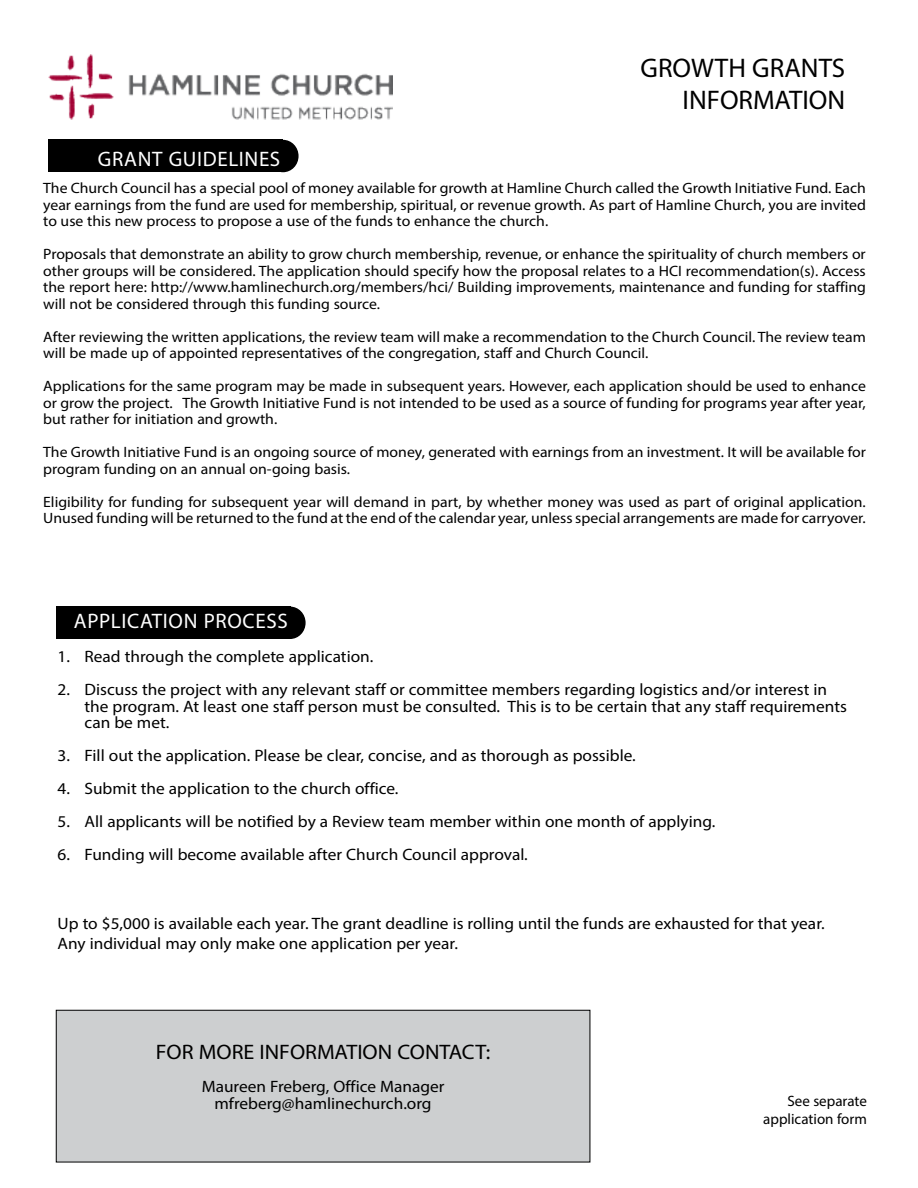
<style>
.page{position:relative;width:918px;height:1188px;background:#fff}
.page>*{position:absolute;margin:0;border:0;box-sizing:border-box;transform-origin:0 0}
.t1{font:27px/32.4px "Myriad Pro";color:#000;text-align:right}
.t2{font:21px "Myriad Pro";letter-spacing:.03em;color:#fff}
.t3{font:21px "Myriad Pro";color:#000;scale:1.05 1}
.t4{font:16.5px/16.5px "Myriad Pro";color:#000;scale:1.05 1}
.t5{font:15px/16.5px "Myriad Pro";color:#000;text-align:justify;scale:1.05 1}
.t6{font:15px/18px "Myriad Pro";color:#000;text-align:right}
</style>
<div class="page">
<div style="left:268px;top:141px;width:30px;height:30px;background:#000;border-radius:50%"></div>
<div style="left:268px;top:140px;width:31px;height:32px;border:2px solid #000;border-radius:50%"></div>
<div style="left:49px;top:140px;width:234px;height:32px;background:#000"></div>
<div style="left:275px;top:607px;width:30px;height:31px;background:#000;border-radius:50%"></div>
<div style="left:275px;top:607px;width:31px;height:32px;border:2px solid #000;border-radius:50%"></div>
<div style="left:56px;top:607px;width:234px;height:32px;background:#000"></div>
<div style="left:56px;top:1010px;width:534px;height:152px;background:#cdcfd0"></div>
<div style="left:56px;top:1010px;width:534px;height:152px;border:1px solid #000"></div>
<img style="left:49px;top:54px;width:343px;height:66px">
<h2 class="t2" style="left:98px;top:146px;width:184px">GRANT GUIDELINES</h2>
<h1 class="t1" style="left:641px;top:51px;width:206px">GROWTH GRANTS<br>INFORMATION</h1>
<p class="t5" style="left:43px;top:180px;width:785px">The Church Council has a special pool of money available for growth at Hamline Church called the Growth Initiative Fund. Each year earnings from the fund are used for membership, spiritual, or revenue growth. As part of Hamline Church, you are invited to use this new process to propose a use of the funds to enhance the church.</p>
<p class="t5" style="left:43px;top:246px;width:785px">Proposals that demonstrate an ability to grow church membership, revenue, or enhance the spirituality of church members or other groups will be considered. The application should specify how the proposal relates to a HCI recommendation(s). Access the report here: http://www.hamlinechurch.org/members/hci/ Building improvements, maintenance and funding for staffing will not be considered through this funding source.</p>
<p class="t5" style="left:43px;top:328px;width:785px">After reviewing the written applications, the review team will make a recommendation to the Church Council. The review team will be made up of appointed representatives of the congregation, staff and Church Council.</p>
<p class="t5" style="left:43px;top:378px;width:785px">Applications for the same program may be made in subsequent years. However, each application should be used to enhance or grow the project. The Growth Initiative Fund is not intended to be used as a source of funding for programs year after year, but rather for initiation and growth.</p>
<p class="t5" style="left:43px;top:444px;width:785px">The Growth Initiative Fund is an ongoing source of money, generated with earnings from an investment. It will be available for program funding on an annual on-going basis.</p>
<p class="t5" style="left:43px;top:493px;width:785px">Eligibility for funding for subsequent year will demand in part, by whether money was used as part of original application.<br>Unused funding will be returned to the fund at the end of the calendar year, unless special arrangements are made for carryover.</p>
<h2 class="t2" style="left:74px;top:608px;width:215px">APPLICATION PROCESS</h2>
<p class="t4" style="left:58px;top:648px;width:302px">1. Read through the complete application.</p>
<p class="t4" style="left:85px;top:681px;width:728px;text-indent:-27px">2. Discuss the project with any relevant staff or committee members regarding logistics and/or interest in the program. At least one staff person must be consulted. This is to be certain that any staff requirements can be met.</p>
<p class="t4" style="left:58px;top:747px;width:552px">3. Fill out the application. Please be clear, concise, and as thorough as possible.</p>
<p class="t4" style="left:58px;top:780px;width:326px">4. Submit the application to the church office.</p>
<p class="t4" style="left:58px;top:813px;width:628px">5. All applicants will be notified by a Review team member within one month of applying.</p>
<p class="t4" style="left:58px;top:846px;width:449px">6. Funding will become available after Church Council approval.</p>
<p class="t4" style="left:58px;top:914px;width:732px;line-height:19.5px">Up to $5,000 is available each year. The grant deadline is rolling until the funds are exhausted for that year.<br>Any individual may only make one application per year.</p>
<h2 class="t3" style="left:156px;top:1039px;width:320px">FOR MORE INFORMATION CONTACT:</h2>
<p class="t4" style="left:202px;top:1078px;width:233px;text-align:center">Maureen Freberg, Office Manager mfreberg@hamlinechurch.org</p>
<p class="t6" style="left:763px;top:1091px;width:105px">See separate application form</p>
</div>
